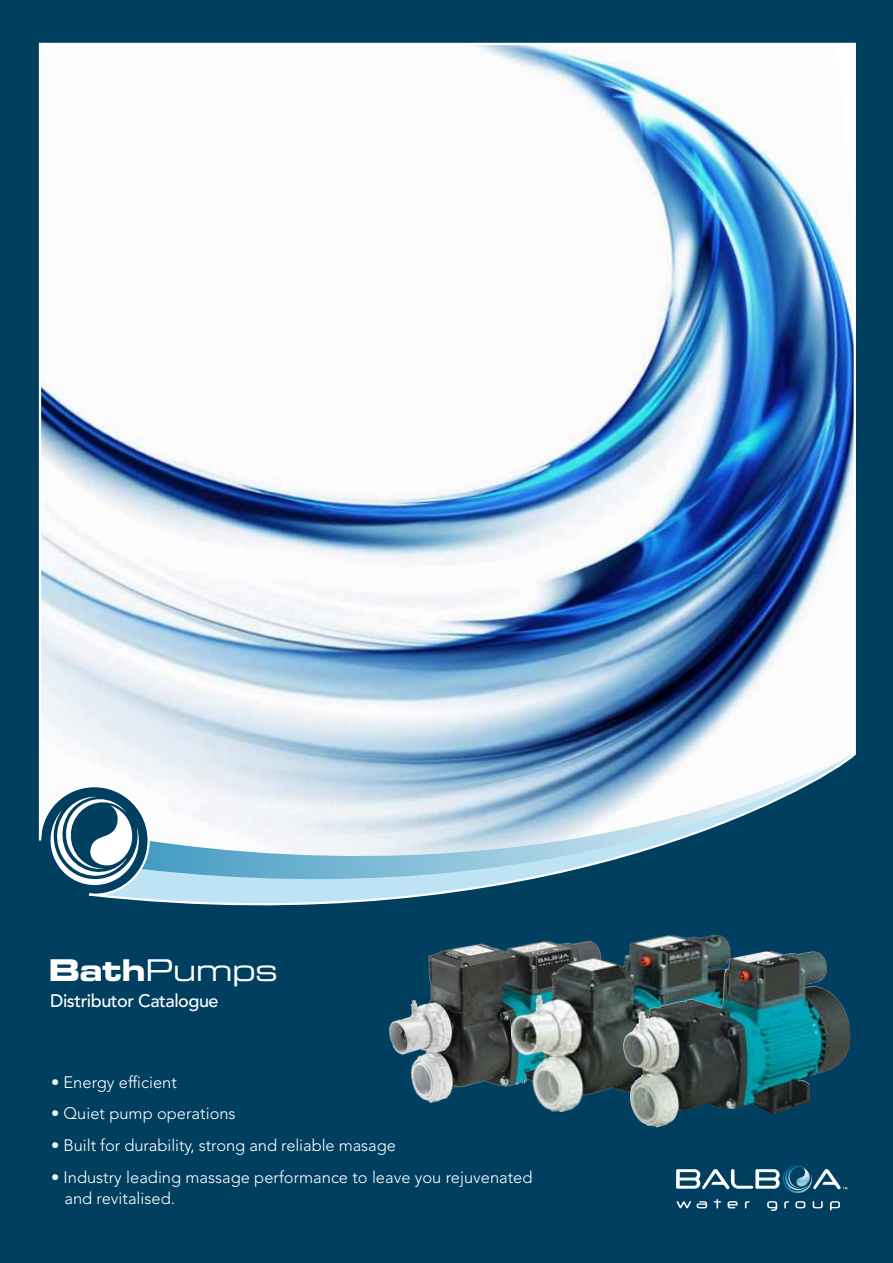
<style>
.page{position:relative;width:893px;height:1263px;background:#003f5f}
.page>*{position:absolute;margin:0;border:0;box-sizing:border-box;transform-origin:0 0}
.t1{font:30px "Eurostile Extended Two";letter-spacing:-.02em;color:#fff}
.t2{font:500 18px "Avenir LT Std";letter-spacing:-.025em;color:#fff}
.t3{font:300 16.5px/21px "Avenir LT Std";color:#fff}
.s1{font-family:"Eurostile Bold Extended Two"}
</style>
<div class="page">
<svg style="left:676px;top:1165px;width:171px;height:46px"></svg>
<img style="left:38px;top:42px;width:818px;height:1041px">
<svg style="left:104px;top:753px;width:38px;height:153px"></svg>
<svg style="left:142px;top:753px;width:712px;height:164px"></svg>
<svg style="left:51px;top:797px;width:88px;height:88px"></svg>
<img style="left:389px;top:939px;width:123px;height:164px">
<img style="left:512px;top:935px;width:248px;height:176px">
<img style="left:712px;top:951px;width:101px;height:57px">
<h1 class="t1" style="left:49px;top:950px;width:231px"><span class="s1">Bath</span>Pumps</h1>
<p class="t2" style="left:50px;top:990px;width:170px">Distributor Catalogue</p>
<p class="t3" style="left:51px;top:1071px;width:127px">• Energy efficient</p>
<p class="t3" style="left:51px;top:1103px;width:186px">• Quiet pump operations</p>
<p class="t3" style="left:51px;top:1135px;width:346px">• Built for durability, strong and reliable masage</p>
<p class="t3" style="left:64px;top:1167px;width:470px;text-indent:-13px">• Industry leading massage performance to leave you rejuvenated and revitalised.</p>
</div>
